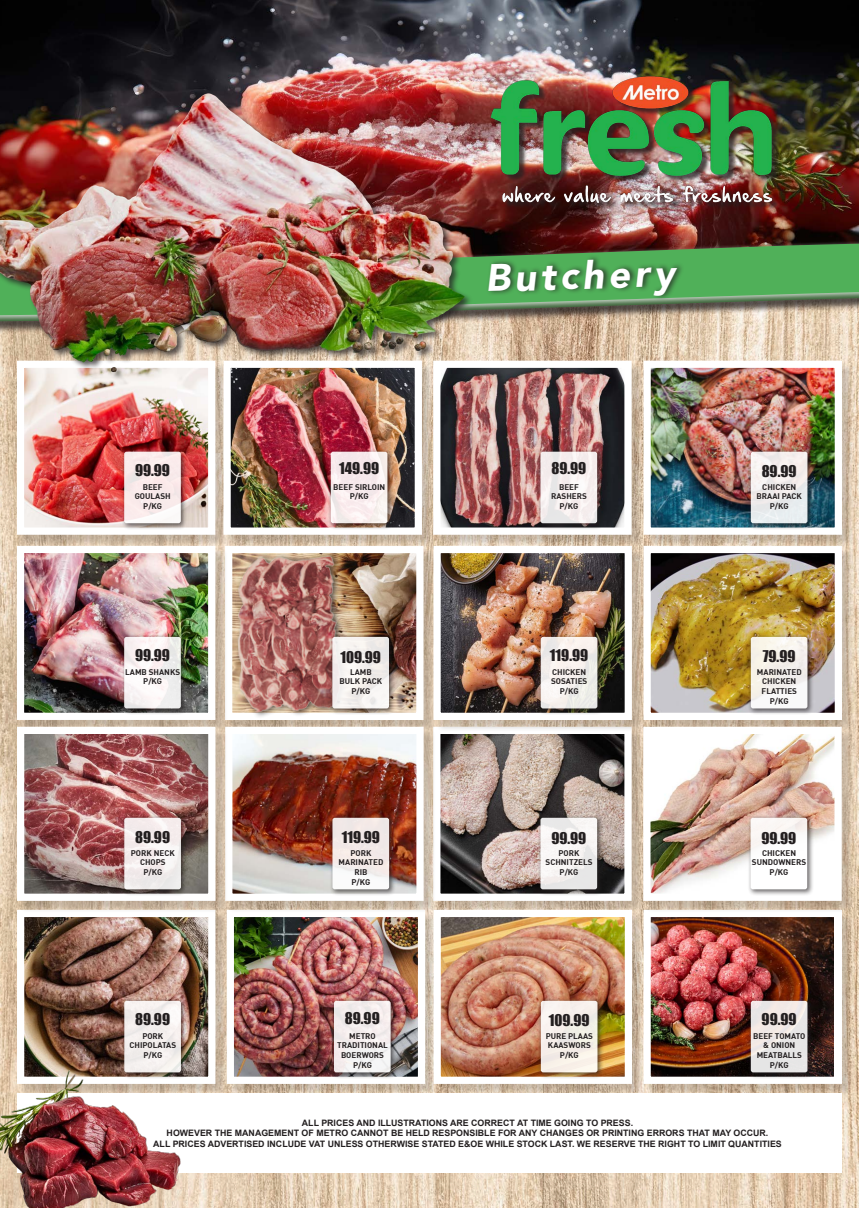
<style>
.page{position:relative;width:859px;height:1208px;background:#fff}
.page>*{position:absolute;margin:0;border:0;box-sizing:border-box;transform-origin:0 0}
.t1{font:italic 900 38px "Avenir";color:#fff}
.t2{font:14.9px "Impact";color:#231f20}
.t3{font:700 8.8px "Arial";color:#231f20}
.t4{font:700 8.1px/9.7px "DIN";color:#231f20;text-align:center}
</style>
<div class="page">
<img style="left:0;top:334px;width:859px;height:874px">
<img style="left:0;top:0;width:859px;height:240px">
<div style="left:228px;top:911px;width:210px;height:185px;background:#231f20;opacity:.19"></div>
<div style="left:645px;top:547px;width:209px;height:185px;background:#231f20;opacity:.19"></div>
<div style="left:435px;top:911px;width:210px;height:185px;background:#231f20;opacity:.19"></div>
<div style="left:645px;top:911px;width:209px;height:185px;background:#231f20;opacity:.19"></div>
<div style="left:645px;top:728px;width:209px;height:185px;background:#231f20;opacity:.19"></div>
<div style="left:645px;top:362px;width:209px;height:185px;background:#231f20;opacity:.19"></div>
<img style="left:13px;top:357px;width:833px;height:730px">
<div style="left:0;top:251px;width:859px;height:83px;background:#231f20;opacity:.75"></div>
<div style="left:0;top:240px;width:859px;height:83px;background:#fff;opacity:.75"></div>
<svg style="left:473px;top:243px;width:386px;height:76px;background:#668d5b"></svg>
<div style="left:486px;top:255px;width:199px;height:46px;background:#231f20;opacity:.75"></div>
<img style="left:485px;top:71px;width:294px;height:137px">
<div style="left:17px;top:1092px;width:825px;height:80px;background:#fff"></div>
<div style="left:235px;top:551px;width:113px;height:168px;background:#231f20;opacity:.75"></div>
<img style="left:235px;top:553px;width:107px;height:160px">
<div style="left:121px;top:814px;width:66px;height:82px;background:#231f20;opacity:.75"></div>
<div style="left:124px;top:817px;width:57px;height:72px;background:linear-gradient(to right,#f4ecec,#f4f1f0);border-radius:2px"></div>
<div style="left:329px;top:814px;width:66px;height:82px;background:#231f20;opacity:.75"></div>
<div style="left:332px;top:817px;width:57px;height:72px;background:linear-gradient(to bottom,#eee3e0,#f9f7f6);border-radius:2px"></div>
<div style="left:329px;top:633px;width:66px;height:82px;background:#231f20;opacity:.75"></div>
<div style="left:332px;top:637px;width:57px;height:71px;background:#f5f1ef;border-radius:2px"></div>
<img style="left:0;top:80px;width:472px;height:306px">
<img style="left:0;top:1070px;width:181px;height:138px">
<p class="t2" style="left:135px;top:458px;width:36px">99.99</p>
<p class="t4" style="left:143px;top:481px;width:21px">BEEF</p>
<p class="t4" style="left:135px;top:491px;width:37px">GOULASH</p>
<p class="t4" style="left:143px;top:501px;width:20px">P/KG</p>
<p class="t2" style="left:135px;top:643px;width:36px">99.99</p>
<p class="t4" style="left:125px;top:666px;width:56px">LAMB SHANKS</p>
<p class="t4" style="left:143px;top:676px;width:20px">P/KG</p>
<p class="t2" style="left:135px;top:825px;width:36px">89.99</p>
<p class="t4" style="left:131px;top:847px;width:45px">PORK NECK<br>CHOPS</p>
<p class="t4" style="left:143px;top:867px;width:20px">P/KG</p>
<p class="t2" style="left:135px;top:1007px;width:36px">89.99</p>
<p class="t4" style="left:142px;top:1030px;width:22px">PORK</p>
<p class="t4" style="left:129px;top:1040px;width:48px">CHIPOLATAS</p>
<p class="t4" style="left:143px;top:1050px;width:20px">P/KG</p>
<p class="t2" style="left:339px;top:457px;width:42px">149.99</p>
<p class="t4" style="left:333px;top:481px;width:54px">BEEF SIRLOIN</p>
<p class="t4" style="left:350px;top:491px;width:20px">P/KG</p>
<p class="t2" style="left:340px;top:645px;width:42px">109.99</p>
<p class="t4" style="left:350px;top:666px;width:23px">LAMB</p>
<p class="t4" style="left:339px;top:676px;width:44px">BULK PACK</p>
<p class="t4" style="left:351px;top:686px;width:20px">P/KG</p>
<p class="t2" style="left:342px;top:825px;width:40px">119.99</p>
<p class="t4" style="left:350px;top:847px;width:22px">PORK</p>
<p class="t4" style="left:339px;top:857px;width:46px">MARINATED<br>RIB</p>
<p class="t4" style="left:352px;top:876px;width:20px">P/KG</p>
<p class="t2" style="left:345px;top:1006px;width:36px">89.99</p>
<p class="t4" style="left:349px;top:1030px;width:28px">METRO</p>
<p class="t4" style="left:337px;top:1040px;width:52px">TRADITIONAL</p>
<p class="t4" style="left:341px;top:1050px;width:45px">BOERWORS</p>
<p class="t4" style="left:353px;top:1059px;width:20px">P/KG</p>
<p class="t1" style="left:485px;top:246px;width:191px;rotate:-1deg">Butchery</p>
<p class="t2" style="left:551px;top:457px;width:36px">89.99</p>
<p class="t4" style="left:559px;top:481px;width:21px">BEEF</p>
<p class="t4" style="left:551px;top:491px;width:37px">RASHERS</p>
<p class="t4" style="left:560px;top:501px;width:20px">P/KG</p>
<p class="t2" style="left:550px;top:643px;width:40px">119.99</p>
<p class="t4" style="left:552px;top:666px;width:36px">CHICKEN</p>
<p class="t4" style="left:551px;top:676px;width:38px">SOSATIES</p>
<p class="t4" style="left:560px;top:686px;width:20px">P/KG</p>
<p class="t2" style="left:551px;top:826px;width:36px">99.99</p>
<p class="t4" style="left:558px;top:847px;width:22px">PORK</p>
<p class="t4" style="left:546px;top:857px;width:48px">SCHNITZELS</p>
<p class="t4" style="left:560px;top:867px;width:20px">P/KG</p>
<p class="t2" style="left:549px;top:1008px;width:42px">109.99</p>
<p class="t4" style="left:546px;top:1030px;width:49px">PURE PLAAS</p>
<p class="t4" style="left:548px;top:1040px;width:44px">KAASWORS</p>
<p class="t4" style="left:560px;top:1050px;width:20px">P/KG</p>
<p class="t2" style="left:762px;top:460px;width:36px">89.99</p>
<p class="t4" style="left:762px;top:481px;width:36px">CHICKEN</p>
<p class="t4" style="left:757px;top:491px;width:47px">BRAAI PACK</p>
<p class="t4" style="left:770px;top:501px;width:20px">P/KG</p>
<p class="t2" style="left:763px;top:644px;width:34px">79.99</p>
<p class="t4" style="left:757px;top:666px;width:46px">MARINATED<br>CHICKEN<br>FLATTIES</p>
<p class="t4" style="left:770px;top:696px;width:20px">P/KG</p>
<p class="t2" style="left:761px;top:826px;width:36px">99.99</p>
<p class="t4" style="left:762px;top:847px;width:36px">CHICKEN</p>
<p class="t4" style="left:752px;top:857px;width:56px">SUNDOWNERS</p>
<p class="t4" style="left:770px;top:867px;width:20px">P/KG</p>
<p class="t2" style="left:762px;top:1007px;width:36px">99.99</p>
<p class="t4" style="left:753px;top:1030px;width:54px">BEEF TOMATO</p>
<p class="t4" style="left:763px;top:1040px;width:34px">&amp; ONION</p>
<p class="t4" style="left:757px;top:1050px;width:47px">MEATBALLS</p>
<p class="t4" style="left:770px;top:1059px;width:20px">P/KG</p>
<p class="t3" style="left:302px;top:1116px;width:333px">ALL PRICES AND ILLUSTRATIONS ARE CORRECT AT TIME GOING TO PRESS.</p>
<p class="t3" style="left:167px;top:1127px;width:603px">HOWEVER THE MANAGEMENT OF METRO CANNOT BE HELD RESPONSIBLE FOR ANY CHANGES OR PRINTING ERRORS THAT MAY OCCUR.</p>
<p class="t3" style="left:153px;top:1138px;width:630px">ALL PRICES ADVERTISED INCLUDE VAT UNLESS OTHERWISE STATED E&amp;OE WHILE STOCK LAST. WE RESERVE THE RIGHT TO LIMIT QUANTITIES</p>
</div>
